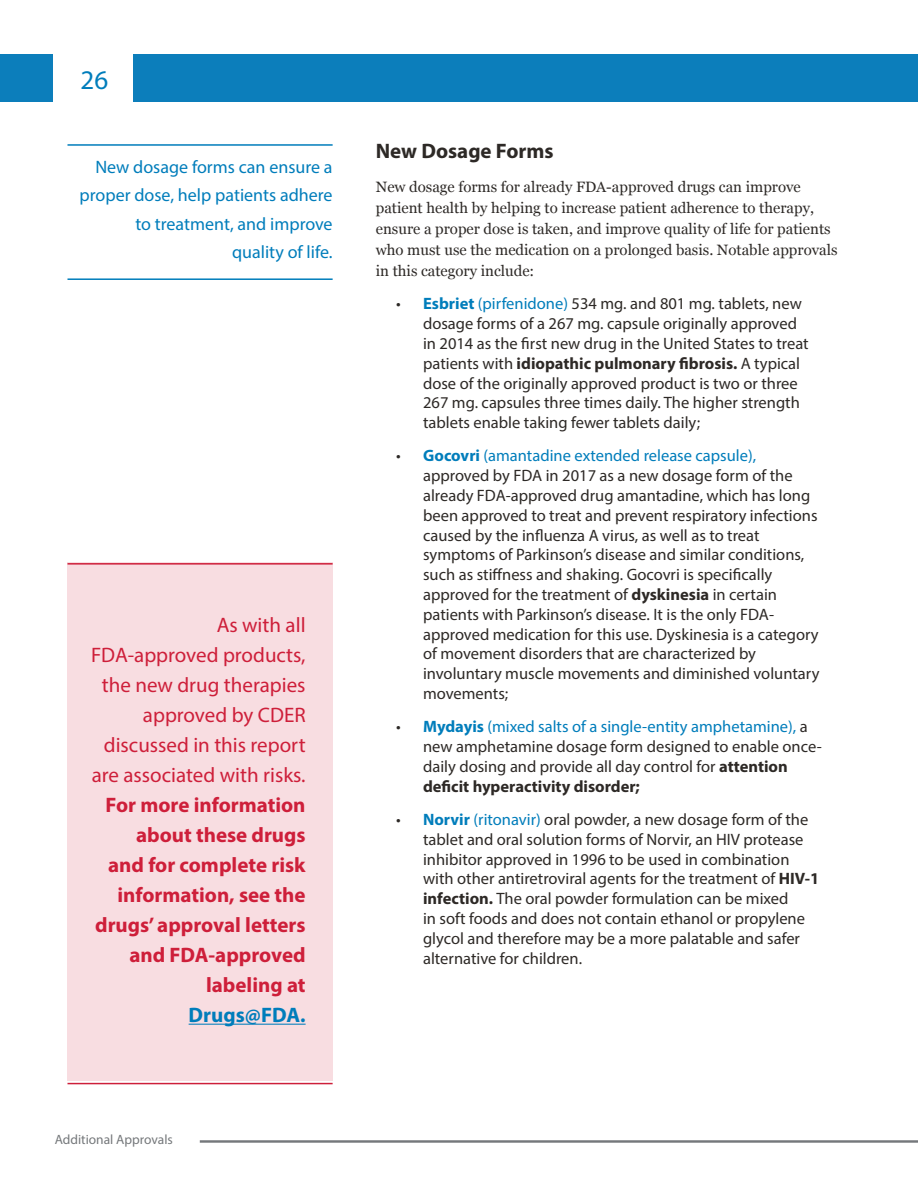
<style>
.page{position:relative;width:918px;height:1188px;background:#fff}
.page>*{position:absolute;margin:0;border:0;box-sizing:border-box;transform-origin:0 0}
.t1{font:27px "Myriad Pro";color:#007dbb}
.t2{font:700 21px/30px "Myriad Pro";color:#ce1f3a;text-align:right}
.t3{font:700 21px "Myriad Pro";color:#2d2926}
.t4{font:18px/28.5px "Myriad Pro";color:#007dbb;text-align:right}
.t5{font:16.5px/19.8px "Myriad Pro";color:#2d2926}
.t6{font:15px/21px "Georgia";color:#2d2926}
.t7{font:13.5px "Myriad Pro";color:#75787b}
.s1{font-weight:400}
.s2{color:#007dbb}
.s3{font-weight:700;color:#007dbb}
.s4{font-weight:700}
</style>
<div class="page">
<div style="left:0;top:54px;width:53px;height:48px;background:#0c7ebb"></div>
<div style="left:134px;top:54px;width:784px;height:48px;background:#0c7ebb"></div>
<hr style="left:200px;top:1140px;width:718px;height:3px;background:#75787b">
<div style="left:68px;top:562px;width:265px;height:519px;background:#f8dde1"></div>
<hr style="left:189px;top:1024px;width:117px;height:1px;background:#007dbb">
<hr style="left:68px;top:1083px;width:265px;height:1px;background:#ce1f3a">
<hr style="left:68px;top:563px;width:265px;height:2px;background:#ce1f3a">
<hr style="left:68px;top:278px;width:265px;height:2px;background:#007dbb">
<hr style="left:68px;top:144px;width:265px;height:2px;background:#007dbb">
<h1 class="t1" style="left:81px;top:63px;width:29px">26</h1>
<p class="t4" style="left:80px;top:152px;width:255px">New dosage forms can ensure a proper dose, help patients adhere to treatment, and improve quality of life.</p>
<p class="t2" style="left:91px;top:609px;width:216px"><span class="s1">As with all<br>FDA-approved products, the new drug therapies approved by CDER discussed in this report are associated with risks.<br></span>For more information about these drugs<br>and for complete risk information, see the drugs’ approval letters and FDA-approved labeling at<br><span class="s2">Drugs@FDA.</span></p>
<p class="t7" style="left:55px;top:1131px;width:120px">Additional Approvals</p>
<h3 class="t3" style="left:376px;top:137px;width:179px">New Dosage Forms</h3>
<p class="t6" style="left:376px;top:176px;width:463px">New dosage forms for already FDA-approved drugs can improve patient health by helping to increase patient adherence to therapy, ensure a proper dose is taken, and improve quality of life for patients who must use the medication on a prolonged basis. Notable approvals in this category include:</p>
<p class="t5" style="left:423px;top:294px;width:387px;text-indent:-27px">• <span class="s3">Esbriet</span> <span class="s2">(pirfenidone)</span> 534 mg. and 801 mg. tablets, new dosage forms of a 267 mg. capsule originally approved in 2014 as the first new drug in the United States to treat patients with <span class="s4">idiopathic pulmonary fibrosis.</span> A typical dose of the originally approved product is two or three 267 mg. capsules three times daily. The higher strength tablets enable taking fewer tablets daily;</p>
<p class="t5" style="left:423px;top:446px;width:398px;text-indent:-27px">• <span class="s3">Gocovri</span> <span class="s2">(amantadine extended release capsule), </span>approved by FDA in 2017 as a new dosage form of the already FDA-approved drug amantadine, which has long been approved to treat and prevent respiratory infections caused by the influenza A virus, as well as to treat symptoms of Parkinson’s disease and similar conditions, such as stiffness and shaking. Gocovri is specifically approved for the treatment of <span class="s4">dyskinesia</span> in certain patients with Parkinson’s disease. It is the only FDA&shy;approved medication for this use. Dyskinesia is a category of movement disorders that are characterized by involuntary muscle movements and diminished voluntary movements;</p>
<p class="t5" style="left:423px;top:717px;width:400px;text-indent:-27px">• <span class="s3">Mydayis</span> <span class="s2">(mixed salts of a single-entity amphetamine),</span> a new amphetamine dosage form designed to enable once&shy;daily dosing and provide all day control for <span class="s4">attention deficit hyperactivity disorder;</span></p>
<p class="t5" style="left:423px;top:809px;width:398px;text-indent:-27px">• <span class="s3">Norvir</span> <span class="s2">(ritonavir)</span> oral powder, a new dosage form of the tablet and oral solution forms of Norvir, an HIV protease inhibitor approved in 1996 to be used in combination with other antiretroviral agents for the treatment of <span class="s4">HIV-1 infection.</span> The oral powder formulation can be mixed<br>in soft foods and does not contain ethanol or propylene glycol and therefore may be a more palatable and safer alternative for children.</p>
</div>
